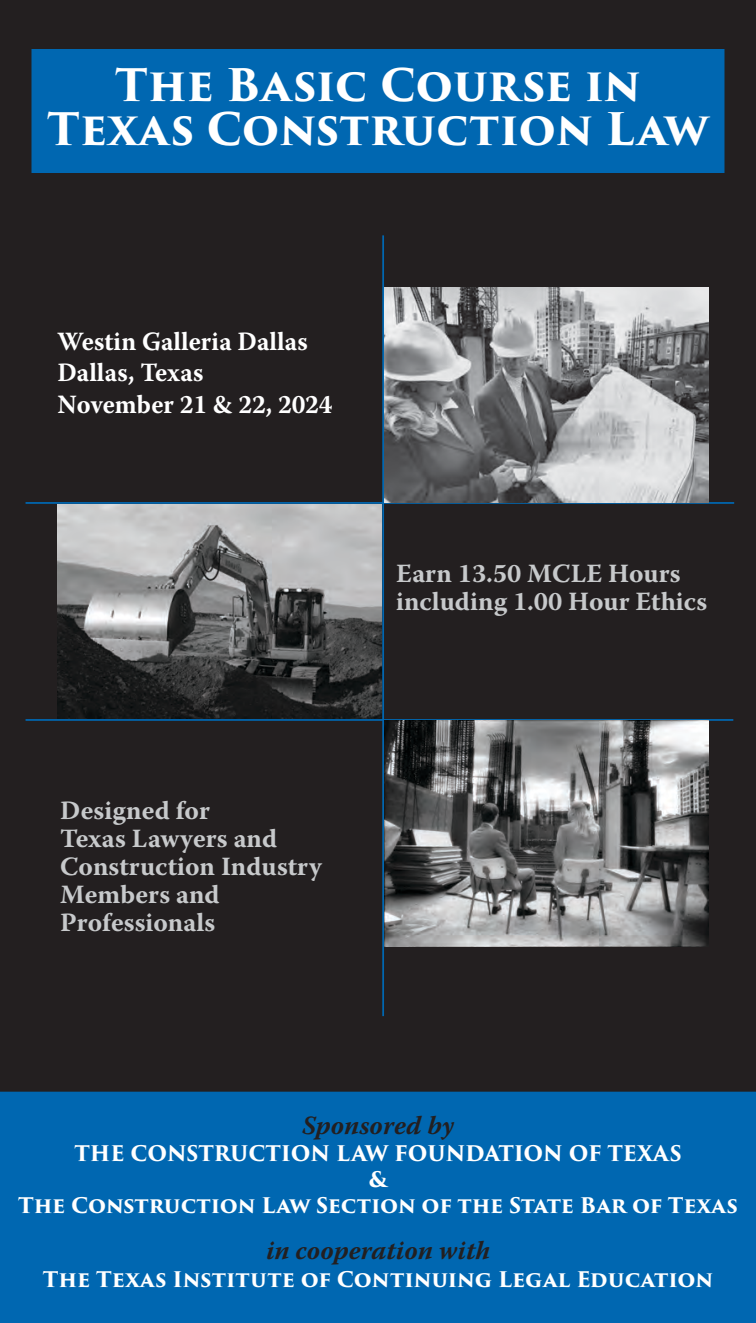
<style>
.page{position:relative;width:756px;height:1323px;background:#231f20}
.page>*{position:absolute;margin:0;border:0;box-sizing:border-box;transform-origin:0 0}
.t1{font:700 43.75px "Trajan Pro 3";color:#fff}
.t2{font:700 26.25px/28px "Warnock Pro";color:#c7c9cb}
.t3{font:700 26.25px "Warnock Pro";color:#fff;scale:.96 1}
.t4{font:italic 700 26.25px "Warnock Pro";color:#231f20}
.t5{font:700 21px/26.2px "Trajan Pro 3";letter-spacing:-.005em;color:#fff;text-align:center}
</style>
<div class="page">
<div style="left:0;top:1092px;width:756px;height:231px;background:#0067b1"></div>
<div style="left:32px;top:49px;width:692px;height:124px;background:#0067b1"></div>
<hr style="left:382px;top:235px;width:2px;height:781px;background:#0067b1">
<hr style="left:26px;top:719px;width:707px;height:2px;background:#0067b1">
<hr style="left:26px;top:502px;width:708px;height:2px;background:#0067b1">
<img style="left:384px;top:721px;width:325px;height:226px">
<img style="left:384px;top:287px;width:325px;height:215px">
<img style="left:58px;top:505px;width:324px;height:213px">
<p class="t1" style="left:115px;top:53px;width:527px">The Basic Course in</p>
<p class="t1" style="left:47px;top:96px;width:663px">Texas Construction Law</p>
<p class="t3" style="left:57px;top:325px;width:262px">Westin Galleria Dallas</p>
<p class="t3" style="left:57px;top:357px;width:154px">Dallas, Texas</p>
<p class="t3" style="left:57px;top:388px;width:288px">November 21 &amp; 22, 2024</p>
<p class="t2" style="left:396px;top:559px;width:286px">Earn 13.50 MCLE Hours</p>
<p class="t2" style="left:396px;top:587px;width:313px">including 1.00 Hour Ethics</p>
<p class="t2" style="left:60px;top:796px;width:263px">Designed for<br>Texas Lawyers and<br>Construction Industry<br>Members and<br>Professionals</p>
<p class="t4" style="left:302px;top:1110px;width:153px">Sponsored by</p>
<p class="t5" style="left:75px;top:1141px;width:609px">THE CONSTRUCTION LAW FOUNDATION OF TEXAS &amp;</p>
<p class="t5" style="left:18px;top:1193px;width:721px">The Construction Law Section of the State Bar of Texas</p>
<p class="t4" style="left:266px;top:1234px;width:226px">in cooperation with</p>
<p class="t5" style="left:43px;top:1267px;width:672px">The Texas Institute of Continuing Legal Education</p>
</div>
